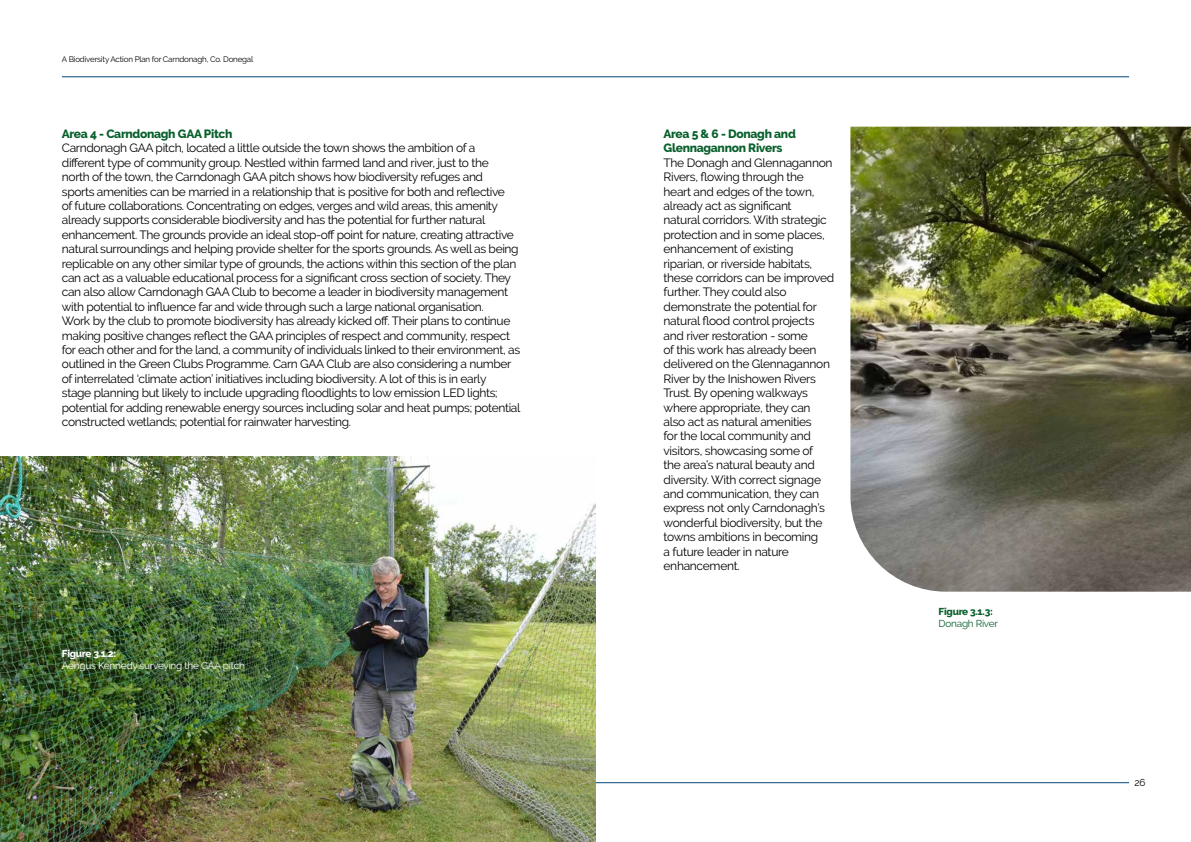
<style>
.page{position:relative;width:1191px;height:842px;background:#fff}
.page>*{position:absolute;margin:0;border:0;box-sizing:border-box;transform-origin:0 0}
.t1{font:12px/14.4px "Raleway";letter-spacing:-.03em;color:#000}
.t2{font:800 12px/14.4px "Raleway";letter-spacing:-.025em;color:#08602c}
.t3{font:10px "Raleway";letter-spacing:-.025em;color:#fff}
.t4{font:800 10px "Raleway";letter-spacing:-.025em;color:#08602c}
.t5{font:800 10px "Raleway";letter-spacing:-.025em;color:#fff}
.t6{font:10px "Raleway";letter-spacing:-.025em;color:#08602c}
.t7{font:10px "Raleway";color:#000}
.t8{font:8px "Raleway";letter-spacing:-.025em;color:#000}
</style>
<div class="page">
<hr style="left:62px;top:782px;width:1067px;height:1px;background:#004677">
<img style="left:0;top:456px;width:595px;height:386px">
<hr style="left:62px;top:77px;width:1067px;height:1px;background:#004677">
<img style="left:850px;top:127px;width:341px;height:465px">
<p class="t8" style="left:62px;top:55px;width:193px">A Biodiversity Action Plan for Carndonagh, Co. Donegal</p>
<p class="t2" style="left:62px;top:127px;width:172px">Area 4 - Carndonagh GAA Pitch</p>
<p class="t1" style="left:62px;top:141px;width:460px">Carndonagh GAA pitch, located a little outside the town shows the ambition of a different type of community group. Nestled within farmed land and river, just to the<br>north of the town, the Carndonagh GAA pitch shows how biodiversity refuges and<br>sports amenities can be married in a relationship that is positive for both and reflective<br>of future collaborations. Concentrating on edges, verges and wild areas, this amenity already supports considerable biodiversity and has the potential for further natural enhancement. The grounds provide an ideal stop-off point for nature, creating attractive natural surroundings and helping provide shelter for the sports grounds. As well as being replicable on any other similar type of grounds, the actions within this section of the plan can act as a valuable educational process for a significant cross section of society. They can also allow Carndonagh GAA Club to become a leader in biodiversity management with potential to influence far and wide through such a large national organisation.<br>Work by the club to promote biodiversity has already kicked off. Their plans to continue making positive changes reflect the GAA principles of respect and community, respect for each other and for the land, a community of individuals linked to their environment, as outlined in the Green Clubs Programme. Carn GAA Club are also considering a number of interrelated ‘climate action’ initiatives including biodiversity. A lot of this is in early<br>stage planning but likely to include upgrading floodlights to low emission LED lights; potential for adding renewable energy sources including solar and heat pumps; potential constructed wetlands; potential for rainwater harvesting.</p>
<p class="t5" style="left:62px;top:648px;width:56px">Figure 3.1.2:</p>
<p class="t3" style="left:62px;top:660px;width:184px">Aengus Kennedy surveying the GAA pitch</p>
<p class="t2" style="left:663px;top:127px;width:134px">Area 5 &amp; 6 - Donagh and<br>Glennagannon Rivers</p>
<p class="t1" style="left:663px;top:155px;width:172px">The Donagh and Glennagannon<br>Rivers, flowing through the heart and edges of the town, already act as significant<br>natural corridors. With strategic protection and in some places, enhancement of existing riparian, or riverside habitats, these corridors can be improved further. They could also demonstrate the potential for natural flood control projects and river restoration - some<br>of this work has already been delivered on the Glennagannon<br>River by the Inishowen Rivers<br>Trust. By opening walkways where appropriate, they can also act as natural amenities<br>for the local community and visitors, showcasing some of<br>the area’s natural beauty and diversity. With correct signage and communication, they can express not only Carndonagh’s wonderful biodiversity, but the towns ambitions in becoming<br>a future leader in nature enhancement.</p>
<p class="t4" style="left:938px;top:606px;width:56px">Figure 3.1.3:</p>
<p class="t6" style="left:938px;top:618px;width:61px">Donagh River</p>
<p class="t7" style="left:1134px;top:777px;width:12px">26</p>
</div>
